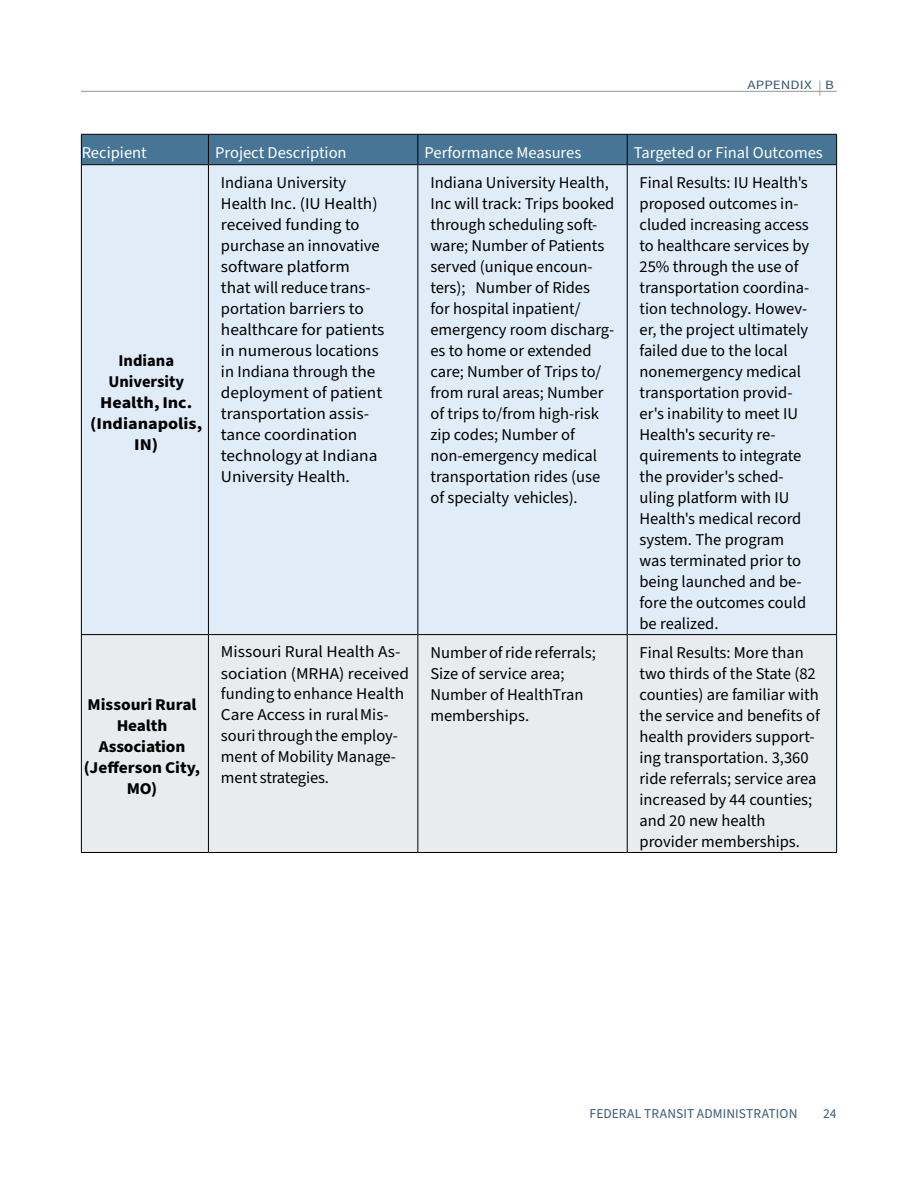
<style>
.page{position:relative;width:918px;height:1188px;background:#fff}
.page>*{position:absolute;margin:0;border:0;box-sizing:border-box;transform-origin:0 0}
.t1{font:16.5px/21px "Source Sans Pro";color:#000}
.t2{font:16.5px/21px "Source Sans Pro";color:#000;scale:1.05 1}
.t3{font:16.5px "Source Sans Pro";color:#fff}
.t4{font:700 16.5px/21px "Source Sans Pro";color:#000;text-align:center;scale:1.05 1}
.t5{font:700 16.5px/21px "Source Sans Pro";color:#000;text-align:center}
.t6{font:13.5px "Source Sans Pro";letter-spacing:.005em;color:#395b74}
.t7{font:12.75px "Source Sans Pro";letter-spacing:.005em;color:#395b74;scale:1.18 1}
.s1{font-size:15.3px;color:#a7a9ac}
</style>
<div class="page">
<hr style="left:81px;top:91px;width:756px;height:1px;background:#939598">
<div style="left:82px;top:165px;width:754px;height:469px;background:#e0edf9"></div>
<div style="left:82px;top:635px;width:754px;height:217px;background:#e9ecee"></div>
<div style="left:81px;top:134px;width:756px;height:30px;background:#467595"></div>
<hr style="left:81px;top:164px;width:127px;height:1px;background:#000">
<hr style="left:208px;top:164px;width:210px;height:1px;background:#000">
<hr style="left:418px;top:164px;width:209px;height:1px;background:#000">
<hr style="left:627px;top:164px;width:210px;height:1px;background:#000">
<hr style="left:81px;top:165px;width:1px;height:469px;background:#000">
<hr style="left:208px;top:165px;width:1px;height:469px;background:#000">
<hr style="left:417px;top:165px;width:1px;height:469px;background:#000">
<hr style="left:627px;top:165px;width:1px;height:469px;background:#000">
<hr style="left:836px;top:165px;width:1px;height:469px;background:#000">
<hr style="left:81px;top:634px;width:127px;height:1px;background:#000">
<hr style="left:81px;top:635px;width:1px;height:217px;background:#000">
<hr style="left:208px;top:634px;width:210px;height:1px;background:#000">
<hr style="left:208px;top:635px;width:1px;height:217px;background:#000">
<hr style="left:418px;top:634px;width:209px;height:1px;background:#000">
<hr style="left:417px;top:635px;width:1px;height:217px;background:#000">
<hr style="left:627px;top:634px;width:210px;height:1px;background:#000">
<hr style="left:627px;top:635px;width:1px;height:217px;background:#000">
<hr style="left:836px;top:635px;width:1px;height:217px;background:#000">
<hr style="left:81px;top:852px;width:127px;height:1px;background:#000">
<hr style="left:208px;top:852px;width:210px;height:1px;background:#000">
<hr style="left:418px;top:852px;width:209px;height:1px;background:#000">
<hr style="left:627px;top:852px;width:210px;height:1px;background:#000">
<p class="t7" style="left:747px;top:76px;width:75px">APPENDIX <span class="s1">|</span> B</p>
<p class="t3" style="left:82px;top:141px;width:67px">Recipient</p>
<p class="t3" style="left:215px;top:141px;width:133px">Project Description</p>
<p class="t3" style="left:425px;top:141px;width:158px">Performance Measures</p>
<p class="t3" style="left:634px;top:141px;width:190px">Targeted or Final Outcomes</p>
<p class="t5" style="left:90px;top:351px;width:114px">Indiana<br>University<br>Health, Inc. (Indianapolis,<br>IN)</p>
<p class="t4" style="left:84px;top:694px;width:112px">Missouri Rural<br>Health<br>Association (Jefferson City,<br>MO)</p>
<p class="t1" style="left:221px;top:172px;width:165px">Indiana University<br>Health Inc. (IU Health) received funding to purchase an innovative software platform<br>that will reduce trans&shy;portation barriers to healthcare for patients in numerous locations in Indiana through the deployment of patient transportation assis&shy;tance coordination technology at Indiana<br>University Health.</p>
<p class="t1" style="left:430px;top:172px;width:185px">Indiana University Health,<br>Inc will track: Trips booked through scheduling soft&shy;ware; Number of Patients served (unique encoun&shy;ters); Number of Rides<br>for hospital inpatient/ emergency room discharg&shy;es to home or extended care; Number of Trips to/ from rural areas; Number of trips to/from high-risk zip codes; Number of non-emergency medical transportation rides (use of specialty vehicles).</p>
<p class="t1" style="left:640px;top:172px;width:171px">Final Results: IU Health's proposed outcomes in&shy;cluded increasing access to healthcare services by<br>25% through the use of transportation coordina&shy;tion technology. Howev&shy;er, the project ultimately failed due to the local nonemergency medical transportation provid&shy;er's inability to meet IU<br>Health's security re&shy;quirements to integrate the provider's sched&shy;uling platform with IU<br>Health's medical record system. The program was terminated prior to being launched and be&shy;fore the outcomes could be realized.</p>
<p class="t2" style="left:221px;top:642px;width:181px">Missouri Rural Health As&shy;sociation (MRHA) received funding to enhance Health<br>Care Access in rural Mis&shy;souri through the employ&shy;ment of Mobility Manage&shy;ment strategies.</p>
<p class="t1" style="left:430px;top:642px;width:167px">Number of ride referrals;<br>Size of service area;<br>Number of HealthTran memberships.</p>
<p class="t1" style="left:640px;top:642px;width:182px">Final Results: More than two thirds of the State (82 counties) are familiar with the service and benefits of health providers support&shy;ing transportation. 3,360 ride referrals; service area increased by 44 counties; and 20 new health provider memberships.</p>
<p class="t6" style="left:590px;top:1105px;width:209px">FEDERAL TRANSIT ADMINISTRATION</p>
<p class="t6" style="left:823px;top:1105px;width:15px">24</p>
</div>
